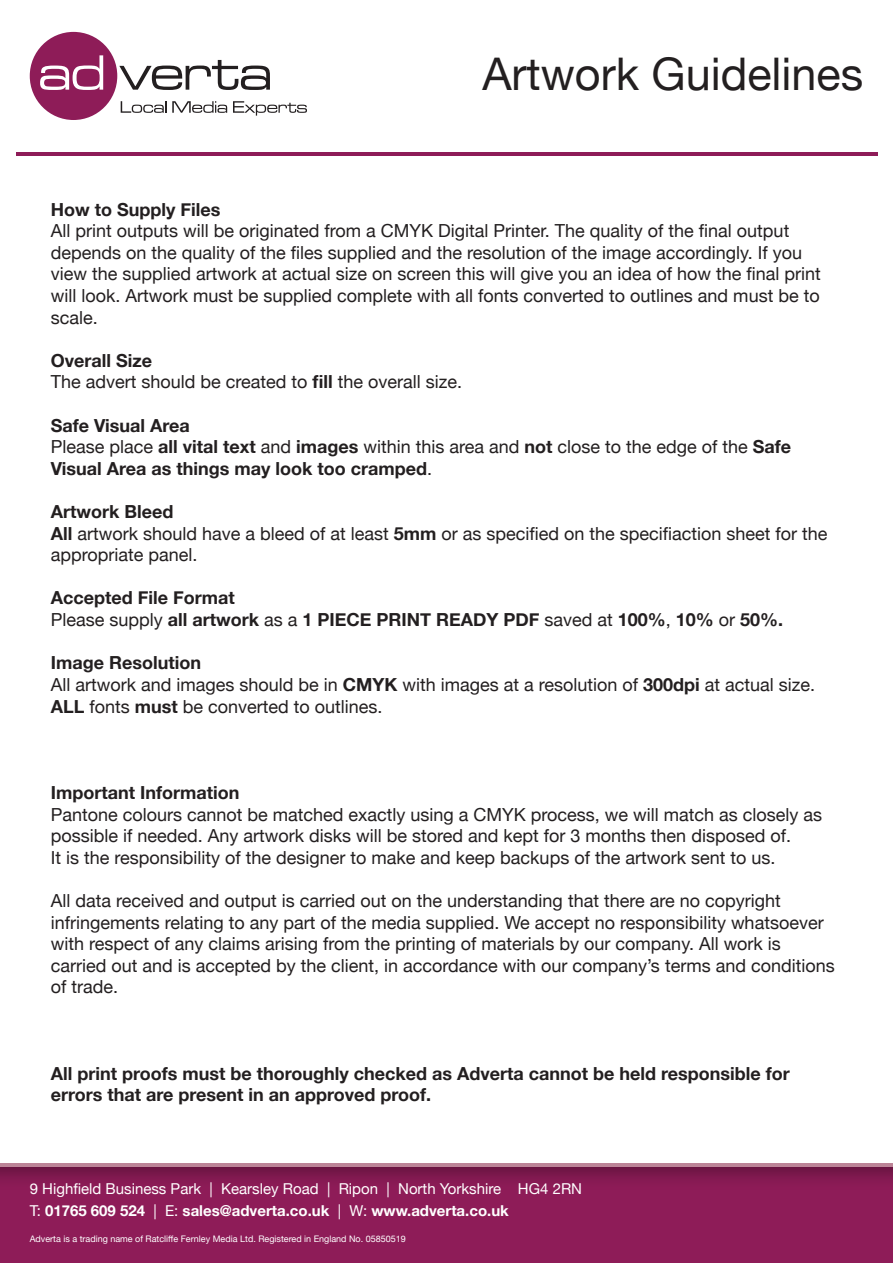
<style>
.page{position:relative;width:893px;height:1263px;background:#fff}
.page>*{position:absolute;margin:0;border:0;box-sizing:border-box;transform-origin:0 0}
.t1{font:45px "Helvetica Neue";color:#231f20}
.t2{font:18px/21.6px "Helvetica Neue";color:#231f20}
.t3{font:700 18px/21.6px "Helvetica Neue";color:#231f20}
.t4{font:15px/22.5px "Helvetica Neue";color:#fff}
.t5{font:9px "Helvetica Neue";color:#fff}
.s1{font-weight:700}
.s2{font-weight:400}
</style>
<div class="page">
<div style="left:0;top:1163px;width:893px;height:100px;background:#bc8497"></div>
<div style="left:30px;top:32px;width:87px;height:88px;background:#8e1c58;border-radius:50%"></div>
<svg style="left:40px;top:55px;width:63px;height:35px"></svg>
<svg style="left:119px;top:60px;width:151px;height:30px"></svg>
<svg style="left:121px;top:101px;width:45px;height:12px"></svg>
<svg style="left:172px;top:101px;width:55px;height:12px"></svg>
<svg style="left:233px;top:101px;width:74px;height:15px"></svg>
<div style="left:0;top:1165px;width:893px;height:98px;background:#231f20;opacity:.45"></div>
<hr style="left:16px;top:152px;width:861px;height:3px;background:#8e1c58">
<h1 class="t1" style="left:482px;top:41px;width:382px">Artwork Guidelines</h1>
<p class="t3" style="left:51px;top:199px;width:171px">How to Supply Files</p>
<p class="t2" style="left:51px;top:221px;width:772px">All print outputs will be originated from a CMYK Digital Printer. The quality of the final output depends on the quality of the files supplied and the resolution of the image accordingly. If you view the supplied artwork at actual size on screen this will give you an idea of how the final print will look. Artwork must be supplied complete with all fonts converted to outlines and must be to scale.</p>
<p class="t2" style="left:51px;top:351px;width:413px"><span class="s1">Overall Size<br></span>The advert should be created to <span class="s1">fill</span> the overall size.</p>
<p class="t3" style="left:51px;top:415px;width:742px">Safe Visual Area<br><span class="s2">Please place</span> all vital text <span class="s2">and</span> images <span class="s2">within this area and</span> not <span class="s2">close to the edge of the</span> Safe<br>Visual Area as things may look too cramped<span class="s2">.</span></p>
<p class="t2" style="left:51px;top:502px;width:778px"><span class="s1">Artwork Bleed<br>All</span> artwork should have a bleed of at least <span class="s1">5mm</span> or as specified on the specifiaction sheet for the appropriate panel.</p>
<p class="t3" style="left:51px;top:588px;width:734px">Accepted File Format<br><span class="s2">Please supply</span> all artwork <span class="s2">as a</span> 1 PIECE PRINT READY PDF <span class="s2">saved at</span> 100%<span class="s2">,</span> 10% <span class="s2">or</span> 50%.</p>
<p class="t2" style="left:51px;top:653px;width:766px"><span class="s1">Image Resolution<br></span>All artwork and images should be in <span class="s1">CMYK</span> with images at a resolution of <span class="s1">300dpi</span> at actual size.<br><span class="s1">ALL</span> fonts <span class="s1">must</span> be converted to outlines.</p>
<p class="t3" style="left:51px;top:782px;width:190px">Important Information</p>
<p class="t2" style="left:51px;top:804px;width:773px">Pantone colours cannot be matched exactly using a CMYK process, we will match as closely as possible if needed. Any artwork disks will be stored and kept for 3 months then disposed of.<br>It is the responsibility of the designer to make and keep backups of the artwork sent to us.</p>
<p class="t2" style="left:51px;top:891px;width:785px">All data received and output is carried out on the understanding that there are no copyright infringements relating to any part of the media supplied. We accept no responsibility whatsoever with respect of any claims arising from the printing of materials by our company. All work is carried out and is accepted by the client, in accordance with our company’s terms and conditions of trade.</p>
<p class="t3" style="left:51px;top:1063px;width:740px">All print proofs must be thoroughly checked as Adverta cannot be held responsible for errors that are present in an approved proof.</p>
<p class="t4" style="left:30px;top:1178px;width:554px">9 Highfield Business Park | Kearsley Road | Ripon | North Yorkshire HG4 2RN<br>T: <span class="s1">01765 609 524</span> | E: <span class="s1">sales@adverta.co.uk</span> | W: <span class="s1">www.adverta.co.uk</span></p>
<p class="t5" style="left:30px;top:1232px;width:377px">Adverta is a trading name of Ratcliffe Fernley Media Ltd. Registered in England No. 05850519</p>
</div>
